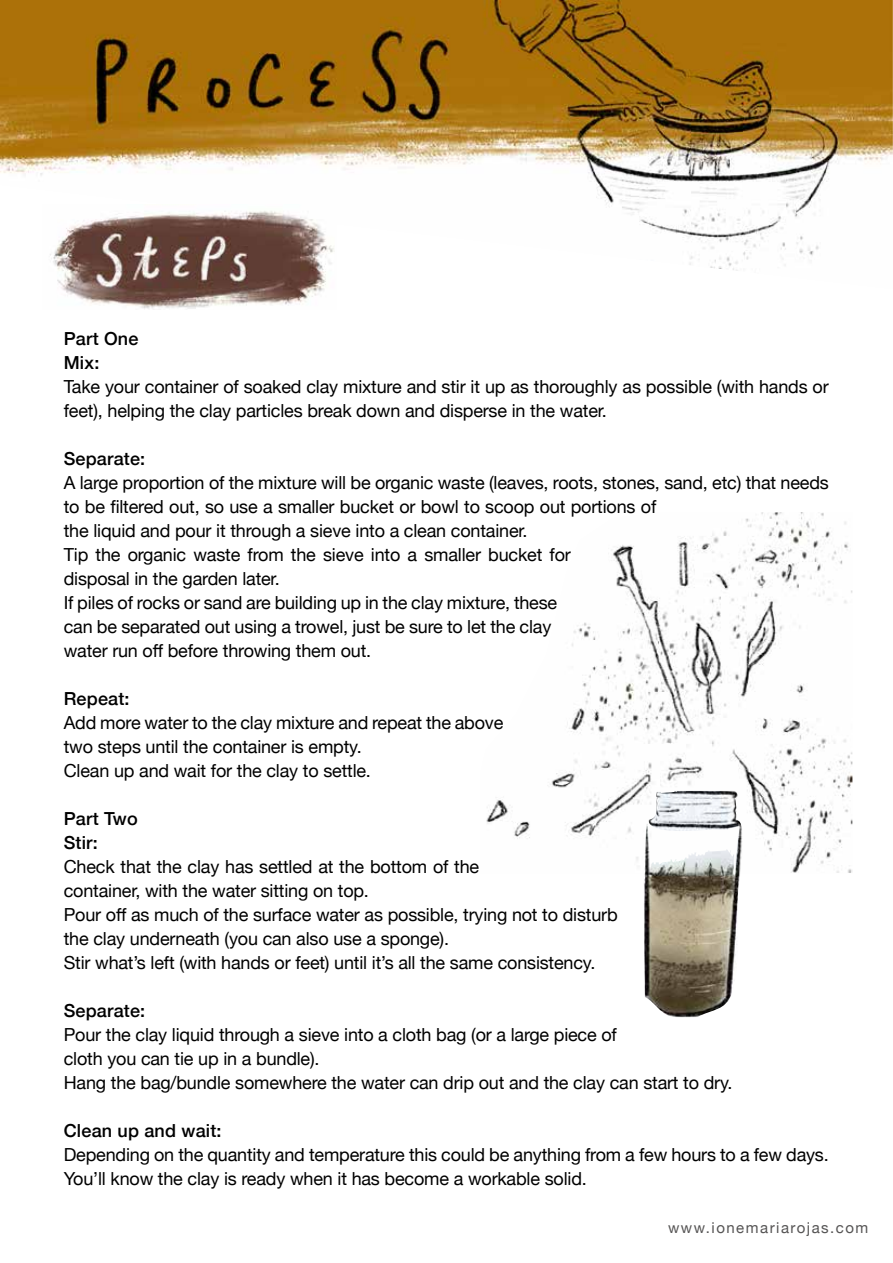
<style>
.page{position:relative;width:893px;height:1263px;background:#fff}
.page>*{position:absolute;margin:0;border:0;box-sizing:border-box;transform-origin:0 0}
.t1{font:18px/24px "Helvetica Neue";letter-spacing:-.01em;color:#000}
.t2{font:500 18px/24px "Helvetica Neue";letter-spacing:.01em;color:#000}
.t3{font:15px "Helvetica Neue";letter-spacing:.1em;color:#555454}
</style>
<div class="page">
<img style="left:0;top:0;width:893px;height:271px">
<img style="left:43px;top:204px;width:294px;height:105px">
<img style="left:486px;top:512px;width:366px;height:361px">
<img style="left:641px;top:790px;width:109px;height:227px">
<p class="t2" style="left:64px;top:325px;width:76px">Part One<br>Mix:</p>
<p class="t1" style="left:64px;top:376px;width:766px">Take your container of soaked clay mixture and stir it up as thoroughly as possible (with hands or feet), helping the clay particles break down and disperse in the water.</p>
<p class="t2" style="left:64px;top:445px;width:83px">Separate:</p>
<p class="t1" style="left:64px;top:472px;width:767px">A large proportion of the mixture will be organic waste (leaves, roots, stones, sand, etc) that needs to be filtered out, so use a smaller bucket or bowl to scoop out portions of<br>the liquid and pour it through a sieve into a clean container.<br>Tip the organic waste from the sieve into a smaller bucket for<br>disposal in the garden later.<br>If piles of rocks or sand are building up in the clay mixture, these<br>can be separated out using a trowel, just be sure to let the clay<br>water run off before throwing them out.</p>
<p class="t2" style="left:64px;top:685px;width:67px">Repeat:</p>
<p class="t1" style="left:64px;top:712px;width:441px">Add more water to the clay mixture and repeat the above two steps until the container is empty.<br>Clean up and wait for the clay to settle.</p>
<p class="t2" style="left:64px;top:805px;width:75px">Part Two<br>Stir:</p>
<p class="t1" style="left:64px;top:856px;width:555px">Check that the clay has settled at the bottom of the<br>container, with the water sitting on top.<br>Pour off as much of the surface water as possible, trying not to disturb the clay underneath (you can also use a sponge).<br>Stir what’s left (with hands or feet) until it’s all the same consistency.</p>
<p class="t2" style="left:64px;top:997px;width:83px">Separate:</p>
<p class="t1" style="left:64px;top:1023px;width:670px">Pour the clay liquid through a sieve into a cloth bag (or a large piece of<br>cloth you can tie up in a bundle).<br>Hang the bag/bundle somewhere the water can drip out and the clay can start to dry.</p>
<p class="t2" style="left:64px;top:1117px;width:159px">Clean up and wait:</p>
<p class="t1" style="left:64px;top:1143px;width:766px">Depending on the quantity and temperature this could be anything from a few hours to a few days.<br>You’ll know the clay is ready when it has become a workable solid.</p>
<p class="t3" style="left:668px;top:1217px;width:202px">www.ionemariarojas.com</p>
</div>
